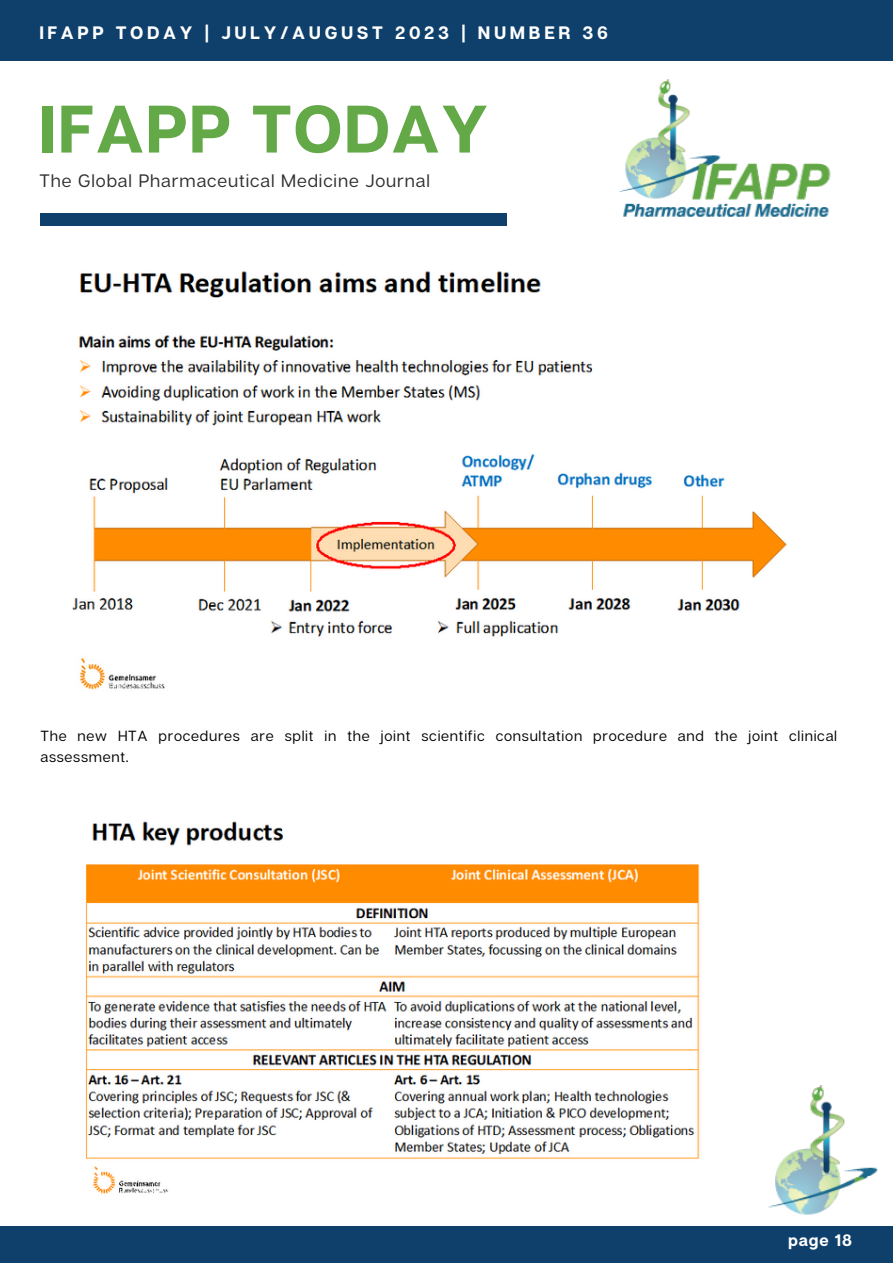
<style>
.page{position:relative;width:893px;height:1264px;background:#fff}
.page>*{position:absolute;margin:0;border:0;box-sizing:border-box;transform-origin:0 0}
.t1{font:700 66.9px "Articulat CF";letter-spacing:.02em;color:#63a947}
.t2{font:18px "Articulat CF";letter-spacing:.05em;color:#2f2f2f}
.t3{font:700 18px "Articulat CF";letter-spacing:.2em;color:#fff}
.t4{font:700 16.5px "Articulat CF";letter-spacing:.05em;color:#fff}
.t5{font:14.7px/21.3px "Articulat CF";letter-spacing:.05em;color:#000}
</style>
<div class="page">
<div style="left:0;top:0;width:892px;height:61px;background:#0f406b"></div>
<div style="left:40px;top:213px;width:467px;height:12px;background:#0f406b"></div>
<div style="left:0;top:1226px;width:892px;height:36px;background:#0f406b"></div>
<img style="left:768px;top:1085px;width:110px;height:130px">
<img style="left:619px;top:80px;width:212px;height:137px">
<img style="left:72px;top:271px;width:715px;height:419px">
<img style="left:85px;top:821px;width:615px;height:373px">
<p class="t3" style="left:39px;top:21px;width:570px">IFAPP TODAY | JULY/AUGUST 2023 | NUMBER 36</p>
<p class="t1" style="left:39px;top:87px;width:450px">IFAPP TODAY</p>
<p class="t2" style="left:39px;top:169px;width:392px">The Global Pharmaceutical Medicine Journal</p>
<p class="t5" style="left:40px;top:724px;width:798px">The new HTA procedures are split in the joint scientific consultation procedure and the joint clinical assessment.</p>
<p class="t4" style="left:788px;top:1229px;width:65px">page 18</p>
</div>
